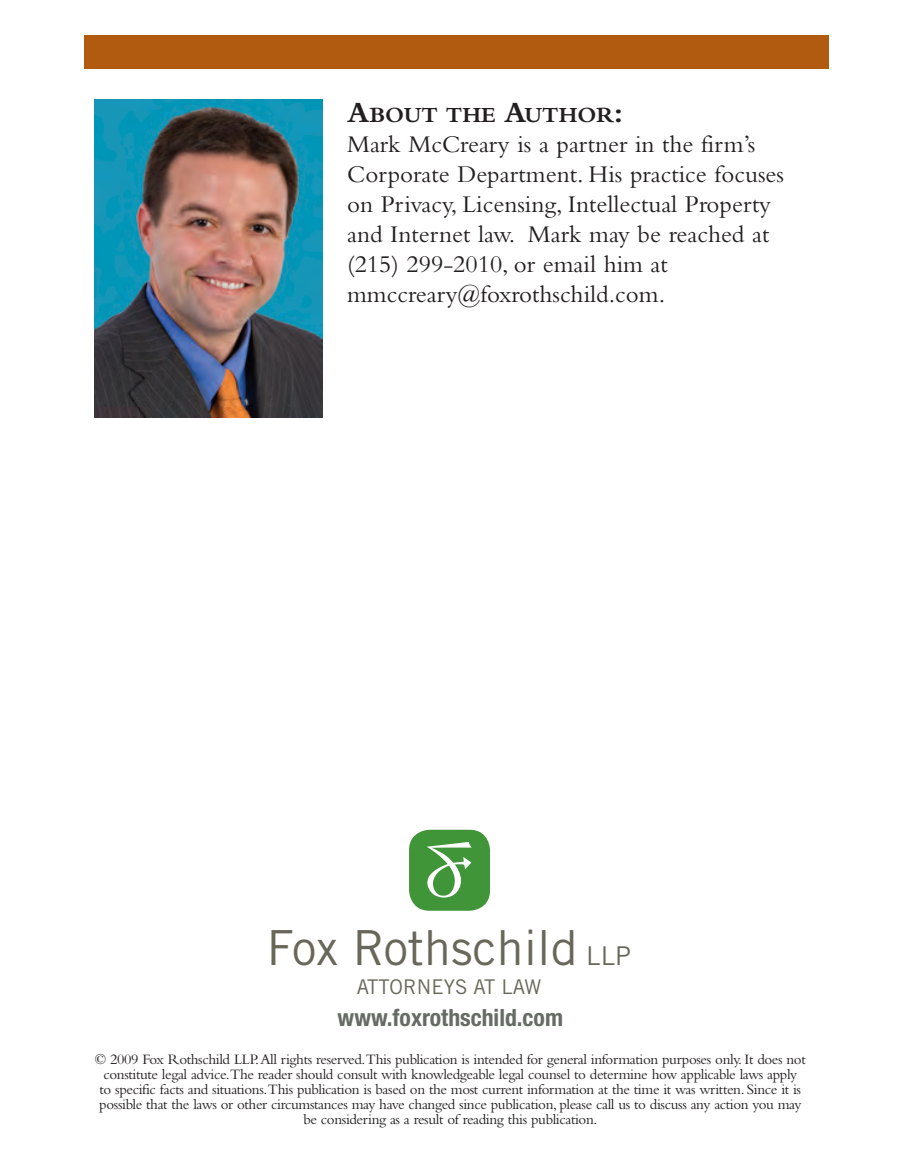
<style>
.page{position:relative;width:900px;height:1170px;background:#fff}
.page>*{position:absolute;margin:0;border:0;box-sizing:border-box;transform-origin:0 0}
.t1{font:48.5px "Trade Gothic";color:#686759}
.t2{font:25px/30px "Bembo";color:#231f20}
.t3{font:700 condensed 23.75px "Helvetica Neue";color:#666b65}
.t4{font:700 22.5px "Bembo";color:#231f20}
.t5{font:20.25px "Trade Gothic";color:#686759}
.t6{font:15px/15px "Bembo";letter-spacing:-.025em;color:#231f20;text-align:center}
.s1{font-size:30px}
.s2{font-size:26px}
</style>
<div class="page">
<div style="left:409px;top:830px;width:81px;height:81px;background:#3f9537;border-radius:21px"></div>
<svg style="left:427px;top:842px;width:45px;height:56px"></svg>
<img style="left:94px;top:100px;width:228px;height:317px">
<div style="left:84px;top:35px;width:744px;height:34px;background:#b15b10"></div>
<h3 class="t4" style="left:347px;top:107px;width:278px"><span class="s1">A</span>BOUT THE <span class="s1">A</span>UTHOR<span class="s1">:</span></h3>
<h2 class="t2" style="left:347px;top:131px;width:438px">Mark McCreary is a partner in the firm’s Corporate Department. His practice focuses on Privacy, Licensing, Intellectual Property and Internet law. Mark may be reached at (215) 299-2010, or email him at mmccreary@foxrothschild.com.</h2>
<h1 class="t1" style="left:267px;top:930px;width:366px">Fox Rothschild <span class="s2">LLP</span></h1>
<h3 class="t5" style="left:357px;top:979px;width:186px">ATTORNEYS AT LAW</h3>
<h3 class="t3" style="left:338px;top:1003px;width:227px">www.foxrothschild.com</h3>
<p class="t6" style="left:95px;top:1053px;width:712px">© 2009 Fox Rothschild LLP.All rights reserved.This publication is intended for general information purposes only. It does not constitute legal advice.The reader should consult with knowledgeable legal counsel to determine how applicable laws apply<br>to specific facts and situations.This publication is based on the most current information at the time it was written. Since it is possible that the laws or other circumstances may have changed since publication, please call us to discuss any action you may be considering as a result of reading this publication.</p>
</div>
